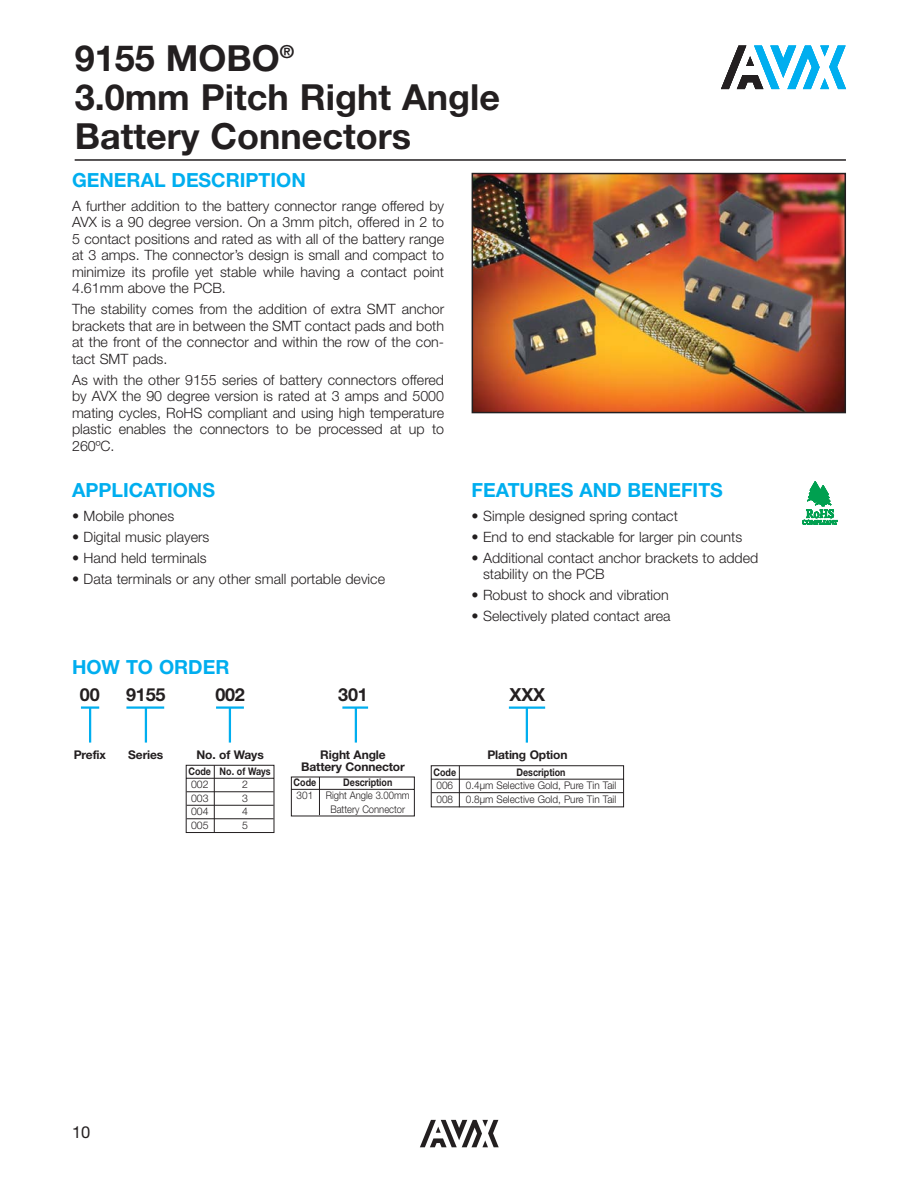
<style>
.page{position:relative;width:918px;height:1188px;background:#fff}
.page>*{position:absolute;margin:0;border:0;box-sizing:border-box;transform-origin:0 0}
.t1{font:700 36px/39px "Helvetica Neue";color:#231f20}
.t2{font:700 19.5px "Helvetica Neue";color:#00aeef}
.t3{font:700 18px "Helvetica Neue";letter-spacing:-.01em;color:#231f20}
.t4{font:16.5px "Helvetica Neue";color:#231f20}
.t5{font:300 14.25px/16.5px "Helvetica Neue";color:#231f20;text-align:justify}
.t6{font:700 12px "Helvetica Neue";letter-spacing:-.01em;color:#231f20}
.t7{font:300 10.5px/13.5px "Helvetica Neue";color:#231f20;scale:.95 1}
.t8{font:700 10.5px "Helvetica Neue";color:#231f20;scale:.85 1}
.t9{font:300 10.5px "Helvetica Neue";color:#231f20}
</style>
<div class="page">
<hr style="left:75px;top:159px;width:771px;height:2px;background:#231f20">
<img style="left:475px;top:176px;width:368px;height:234px">
<div style="left:472px;top:173px;width:374px;height:240px;border:2px solid #231f20"></div>
<img style="left:790px;top:265px;width:56px;height:260px">
<svg style="left:185px;top:765px;width:90px;height:68px"></svg>
<hr style="left:187px;top:791px;width:87px;height:1px;background:#231f20">
<hr style="left:187px;top:805px;width:87px;height:1px;background:#231f20">
<hr style="left:187px;top:818px;width:87px;height:1px;background:#231f20">
<hr style="left:214px;top:765px;width:1px;height:68px;background:#231f20">
<svg style="left:291px;top:776px;width:124px;height:41px"></svg>
<hr style="left:319px;top:777px;width:1px;height:38px;background:#231f20">
<hr style="left:81px;top:706px;width:18px;height:3px;background:#00aeef">
<hr style="left:89px;top:708px;width:2px;height:35px;background:#00aeef">
<hr style="left:126px;top:706px;width:38px;height:3px;background:#00aeef">
<hr style="left:145px;top:708px;width:2px;height:35px;background:#00aeef">
<hr style="left:216px;top:706px;width:28px;height:3px;background:#00aeef">
<hr style="left:229px;top:708px;width:2px;height:35px;background:#00aeef">
<hr style="left:342px;top:706px;width:26px;height:3px;background:#00aeef">
<hr style="left:355px;top:708px;width:2px;height:35px;background:#00aeef">
<svg style="left:430px;top:765px;width:194px;height:43px"></svg>
<hr style="left:432px;top:792px;width:191px;height:1px;background:#231f20">
<hr style="left:459px;top:766px;width:1px;height:41px;background:#231f20">
<hr style="left:509px;top:707px;width:36px;height:2px;background:#00aeef">
<hr style="left:526px;top:708px;width:2px;height:35px;background:#00aeef">
<svg style="left:420px;top:1120px;width:79px;height:27px"></svg>
<svg style="left:721px;top:46px;width:125px;height:43px"></svg>
<h1 class="t1" style="left:75px;top:42px;width:427px">9155 MOBO<sup>®<br></sup>3.0mm Pitch Right Angle<br>Battery Connectors</h1>
<h2 class="t2" style="left:72px;top:173px;width:235px">GENERAL DESCRIPTION</h2>
<p class="t5" style="left:72px;top:199px;width:374px">A further addition to the battery connector range offered by AVX is a 90 degree version. On a 3mm pitch, offered in 2 to 5 contact positions and rated as with all of the battery range at 3 amps. The connector’s design is small and compact to minimize its profile yet stable while having a contact point 4.61mm above the PCB.</p>
<p class="t5" style="left:72px;top:302px;width:374px">The stability comes from the addition of extra SMT anchor brackets that are in between the SMT contact pads and both at the front of the connector and within the row of the con&shy;tact SMT pads.</p>
<p class="t5" style="left:72px;top:373px;width:374px">As with the other 9155 series of battery connectors offered by AVX the 90 degree version is rated at 3 amps and 5000 mating cycles, RoHS compliant and using high temperature plastic enables the connectors to be processed at up to 260ºC.</p>
<h2 class="t2" style="left:72px;top:483px;width:144px">APPLICATIONS</h2>
<p class="t5" style="left:72px;top:509px;width:104px">• Mobile phones</p>
<p class="t5" style="left:72px;top:530px;width:139px">• Digital music players</p>
<p class="t5" style="left:72px;top:551px;width:136px">• Hand held terminals</p>
<p class="t5" style="left:72px;top:572px;width:314px">• Data terminals or any other small portable device</p>
<h2 class="t2" style="left:472px;top:483px;width:253px">FEATURES AND BENEFITS</h2>
<p class="t5" style="left:472px;top:509px;width:208px">• Simple designed spring contact</p>
<p class="t5" style="left:472px;top:530px;width:272px">• End to end stackable for larger pin counts</p>
<p class="t5" style="left:483px;top:551px;width:277px;text-indent:-11px">• Additional contact anchor brackets to added stability on the PCB</p>
<p class="t5" style="left:472px;top:588px;width:199px">• Robust to shock and vibration</p>
<p class="t5" style="left:472px;top:609px;width:201px">• Selectively plated contact area</p>
<h2 class="t2" style="left:72px;top:660px;width:159px">HOW TO ORDER</h2>
<p class="t3" style="left:80px;top:688px;width:21px">00</p>
<p class="t3" style="left:126px;top:688px;width:41px">9155</p>
<p class="t3" style="left:215px;top:688px;width:31px">002</p>
<p class="t3" style="left:338px;top:688px;width:31px">301</p>
<p class="t3" style="left:510px;top:688px;width:37px">XXX</p>
<p class="t6" style="left:74px;top:750px;width:34px">Prefix</p>
<p class="t6" style="left:128px;top:750px;width:37px">Series</p>
<p class="t6" style="left:196px;top:750px;width:69px">No. of Ways</p>
<p class="t6" style="left:320px;top:750px;width:67px">Right Angle</p>
<p class="t8" style="left:188px;top:767px;width:98px">Code No. of Ways</p>
<p class="t6" style="left:301px;top:762px;width:105px">Battery Connector</p>
<p class="t9" style="left:191px;top:781px;width:19px">002</p>
<p class="t9" style="left:242px;top:781px;width:7px">2</p>
<p class="t9" style="left:191px;top:794px;width:19px">003</p>
<p class="t9" style="left:242px;top:794px;width:7px">3</p>
<p class="t9" style="left:191px;top:808px;width:19px">004</p>
<p class="t9" style="left:242px;top:808px;width:7px">4</p>
<p class="t9" style="left:191px;top:821px;width:19px">005</p>
<p class="t9" style="left:242px;top:821px;width:7px">5</p>
<p class="t8" style="left:294px;top:778px;width:28px">Code</p>
<p class="t8" style="left:343px;top:778px;width:59px">Description</p>
<p class="t7" style="left:330px;top:790px;width:85px;text-indent:-34px">301 Right Angle 3.00mm<br>Battery Connector</p>
<p class="t6" style="left:487px;top:751px;width:82px">Plating Option</p>
<p class="t8" style="left:434px;top:768px;width:28px">Code</p>
<p class="t8" style="left:516px;top:768px;width:59px">Description</p>
<p class="t7" style="left:437px;top:780px;width:191px">006 0.4µm Selective Gold, Pure Tin Tail<br>008 0.8µm Selective Gold, Pure Tin Tail</p>
<p class="t4" style="left:72px;top:1126px;width:20px">10</p>
</div>
